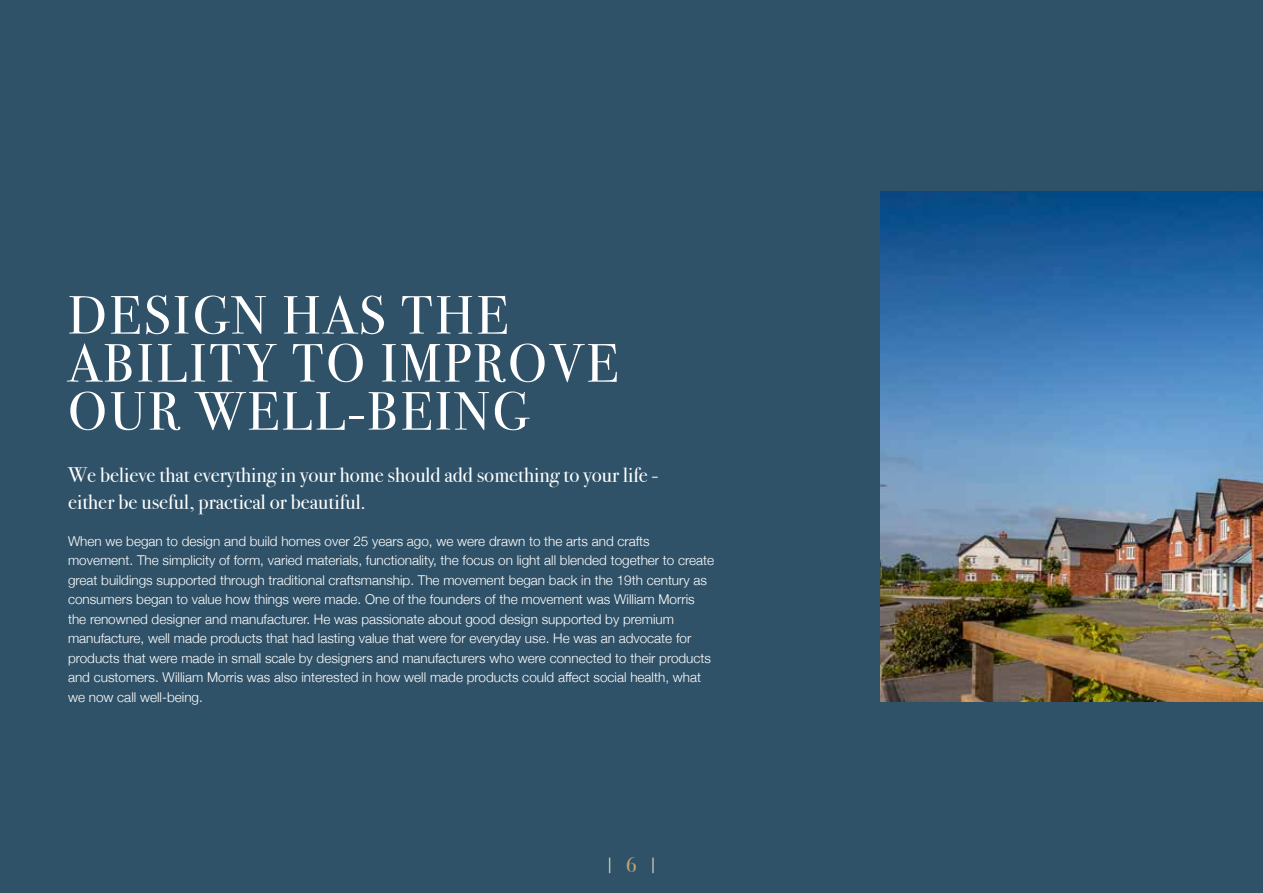
<style>
.page{position:relative;width:1263px;height:893px;background:#305268}
.page>*{position:absolute;margin:0;border:0;box-sizing:border-box;transform-origin:0 0}
.t1{font:54px/48px "Bodoni Svty Two ITCTT";letter-spacing:.05em;color:#fff}
.t2{font:21px/27px "Bodoni Svty Two ITCTT";color:#fff}
.t3{font:18px "Bodoni Svty Two ITCTT";color:#e8dfce}
.t4{font:300 13.5px/19.5px "Helvetica Neue";color:#fff}
.s1{font-size:21px;color:#bda470}
</style>
<div class="page">
<img style="left:880px;top:191px;width:383px;height:511px">
<h1 class="t1" style="left:68px;top:286px;width:551px">DESIGN HAS THE<br>ABILITY TO IMPROVE<br>OUR WELL-BEING</h1>
<h2 class="t2" style="left:68px;top:459px;width:592px">We believe that everything in your home should add something to your life - either be useful, practical or beautiful.</h2>
<p class="t4" style="left:68px;top:530px;width:648px">When we began to design and build homes over 25 years ago, we were drawn to the arts and crafts movement. The simplicity of form, varied materials, functionality, the focus on light all blended together to create great buildings supported through traditional craftsmanship. The movement began back in the 19th century as consumers began to value how things were made. One of the founders of the movement was William Morris the renowned designer and manufacturer. He was passionate about good design supported by premium manufacture, well made products that had lasting value that were for everyday use. He was an advocate for products that were made in small scale by designers and manufacturers who were connected to their products and customers. William Morris was also interested in how well made products could affect social health, what we now call well-being.</p>
<h3 class="t3" style="left:605px;top:849px;width:54px">| <span class="s1">6</span> |</h3>
</div>
